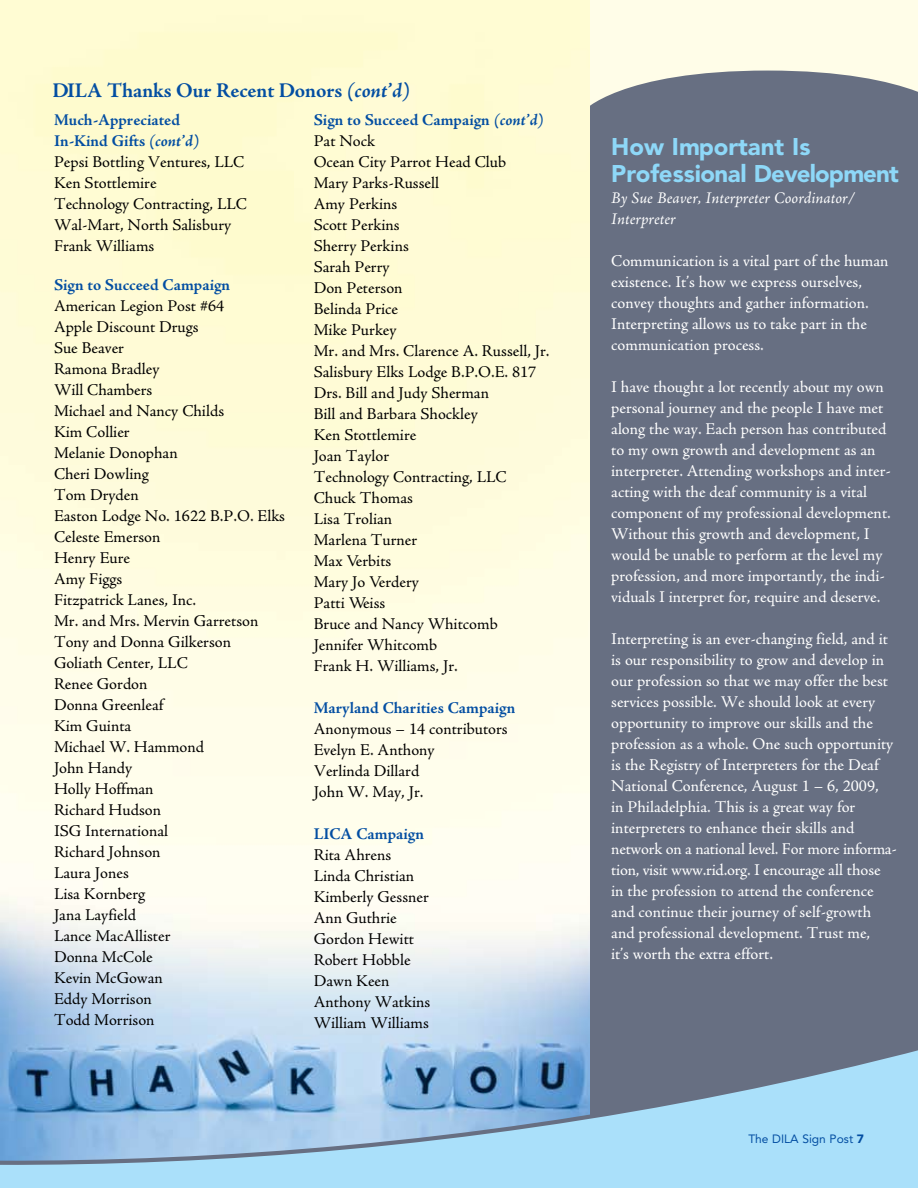
<style>
.page{position:relative;width:918px;height:1188px;background:#fff}
.page>*{position:absolute;margin:0;border:0;box-sizing:border-box;transform-origin:0 0}
.t1{font:900 24px/27px "Avenir LT Std";letter-spacing:-.005em;color:#8ed8f8}
.t2{font:700 21px "Adobe Jenson Pro";letter-spacing:-.005em;color:#034ea2}
.t3{font:16.5px/21px "Adobe Jenson Pro";color:#000}
.t4{font:16.5px/21px "Adobe Jenson Pro";color:#fff}
.t5{font:700 16.5px "Adobe Jenson Pro";color:#034ea2}
.t6{font:italic 16.5px/21px "Adobe Jenson Pro";color:#fff}
.t7{font:12px "Avenir LT Std";color:#034ea2}
.s1{font-style:italic}
.s2{font-weight:700;color:#034ea2}
.s3{font-weight:700;font-style:italic;color:#034ea2}
.s4{font-weight:900}
</style>
<div class="page">
<div style="left:567px;top:0;width:351px;height:1143px;background:#676f82"></div>
<svg style="left:589px;top:0;width:329px;height:112px"></svg>
<img style="left:0;top:0;width:589px;height:982px">
<svg style="left:0;top:986px;width:918px;height:202px"></svg>
<p class="t2" style="left:52px;top:79px;width:359px">DILA Thanks Our Recent Donors <span class="s1">(cont’d)</span></p>
<p class="t3" style="left:54px;top:109px;width:195px"><span class="s2">Much-Appreciated<br>In-Kind Gifts</span> <span class="s3">(cont’d)<br></span>Pepsi Bottling Ventures, LLC<br>Ken Stottlemire<br>Technology Contracting, LLC<br>Wal-Mart, North Salisbury<br>Frank Williams</p>
<p class="t5" style="left:54px;top:276px;width:178px">Sign to Succeed Campaign</p>
<p class="t3" style="left:54px;top:296px;width:233px">American Legion Post #64<br>Apple Discount Drugs<br>Sue Beaver<br>Ramona Bradley<br>Will Chambers<br>Michael and Nancy Childs<br>Kim Collier<br>Melanie Donophan<br>Cheri Dowling<br>Tom Dryden<br>Easton Lodge No. 1622 B.P.O. Elks<br>Celeste Emerson<br>Henry Eure<br>Amy Figgs<br>Fitzpatrick Lanes, Inc.<br>Mr. and Mrs. Mervin Garretson<br>Tony and Donna Gilkerson<br>Goliath Center, LLC<br>Renee Gordon<br>Donna Greenleaf<br>Kim Guinta<br>Michael W. Hammond<br>John Handy<br>Holly Hoffman<br>Richard Hudson<br>ISG International<br>Richard Johnson<br>Laura Jones<br>Lisa Kornberg<br>Jana Layfield<br>Lance MacAllister<br>Donna McCole<br>Kevin McGowan<br>Eddy Morrison<br>Todd Morrison</p>
<p class="t3" style="left:314px;top:109px;width:237px"><span class="s2">Sign to Succeed Campaign</span> <span class="s3">(cont’d)<br></span>Pat Nock<br>Ocean City Parrot Head Club<br>Mary Parks-Russell<br>Amy Perkins<br>Scott Perkins<br>Sherry Perkins<br>Sarah Perry<br>Don Peterson<br>Belinda Price<br>Mike Purkey<br>Mr. and Mrs. Clarence A. Russell, Jr.<br>Salisbury Elks Lodge B.P.O.E. 817<br>Drs. Bill and Judy Sherman<br>Bill and Barbara Shockley<br>Ken Stottlemire<br>Joan Taylor<br>Technology Contracting, LLC<br>Chuck Thomas<br>Lisa Trolian<br>Marlena Turner<br>Max Verbits<br>Mary Jo Verdery<br>Patti Weiss<br>Bruce and Nancy Whitcomb<br>Jennifer Whitcomb<br>Frank H. Williams, Jr.</p>
<p class="t5" style="left:314px;top:698px;width:203px">Maryland Charities Campaign</p>
<p class="t3" style="left:314px;top:718px;width:196px">Anonymous – 14 contributors<br>Evelyn E. Anthony<br>Verlinda Dillard<br>John W. May, Jr.</p>
<p class="t5" style="left:314px;top:824px;width:112px">LICA Campaign</p>
<p class="t3" style="left:314px;top:844px;width:118px">Rita Ahrens<br>Linda Christian<br>Kimberly Gessner<br>Ann Guthrie<br>Gordon Hewitt<br>Robert Hobble<br>Dawn Keen<br>Anthony Watkins<br>William Williams</p>
<h1 class="t1" style="left:611px;top:133px;width:289px">How Important Is<br>Professional Development</h1>
<p class="t6" style="left:611px;top:188px;width:246px">By Sue Beaver, Interpreter Coordinator/<br>Interpreter</p>
<p class="t4" style="left:611px;top:251px;width:279px">Communication is a vital part of the human existence. It’s how we express ourselves, convey thoughts and gather information.<br>Interpreting allows us to take part in the communication process.</p>
<p class="t4" style="left:611px;top:377px;width:281px">I have thought a lot recently about my own personal journey and the people I have met along the way. Each person has contributed to my own growth and development as an interpreter. Attending workshops and inter&shy;acting with the deaf community is a vital component of my professional development.<br>Without this growth and development, I would be unable to perform at the level my profession, and more importantly, the indi&shy;viduals I interpret for, require and deserve.</p>
<p class="t4" style="left:611px;top:629px;width:287px">Interpreting is an ever-changing field, and it is our responsibility to grow and develop in our profession so that we may offer the best services possible. We should look at every opportunity to improve our skills and the profession as a whole. One such opportunity is the Registry of Interpreters for the Deaf National Conference, August 1 – 6, 2009,<br>in Philadelphia. This is a great way for interpreters to enhance their skills and network on a national level. For more informa&shy;tion, visit www.rid.org. I encourage all those in the profession to attend the conference and continue their journey of self-growth and professional development. Trust me,<br>it’s worth the extra effort.</p>
<p class="t7" style="left:748px;top:1132px;width:117px">The DILA Sign Post <span class="s4">7</span></p>
</div>
